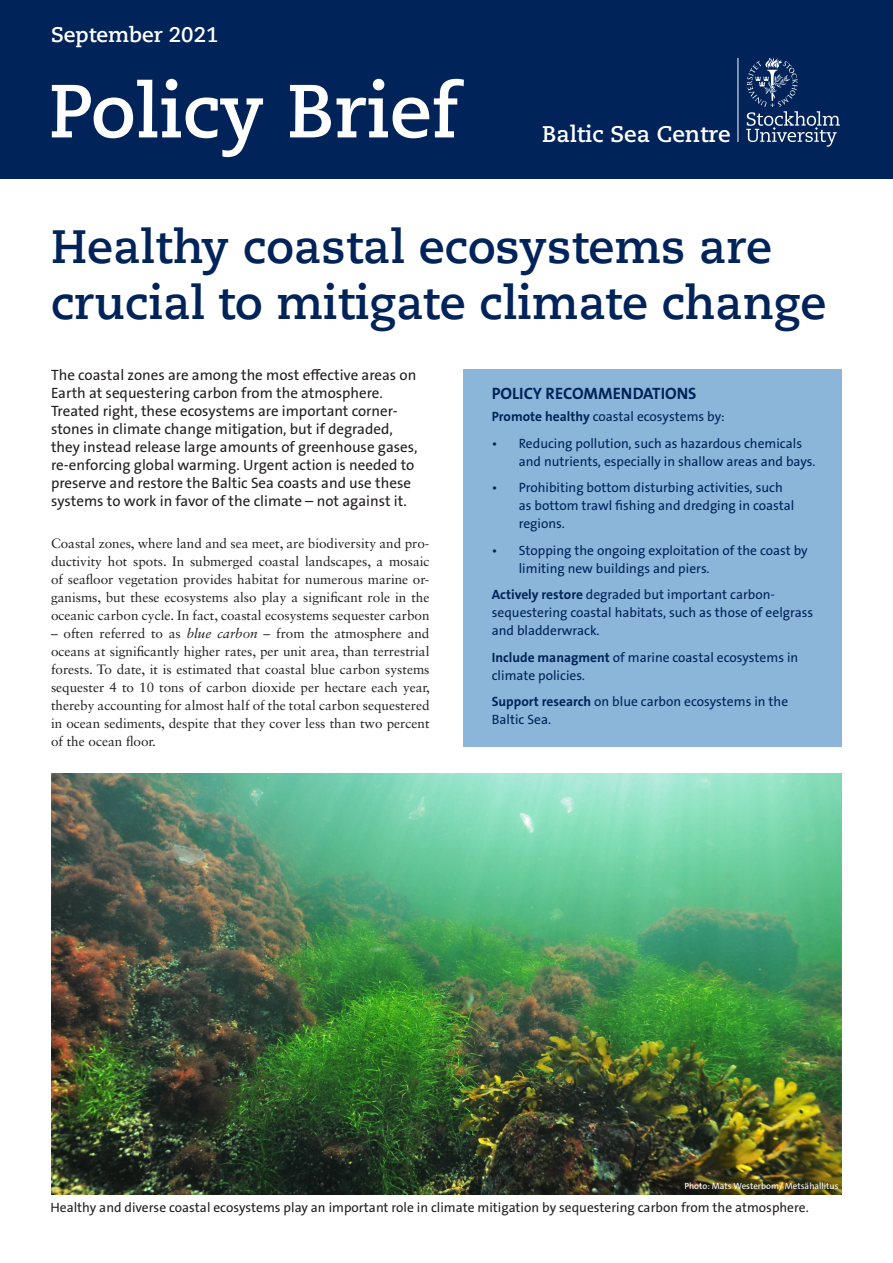
<style>
.page{position:relative;width:893px;height:1263px;background:#fff}
.page>*{position:absolute;margin:0;border:0;box-sizing:border-box;transform-origin:0 0}
.Rubriker{font:700 75px "Caecilia Com 75";color:#fff}
.Rubriker-2{font:700 46.5px/55.8px "Caecilia Com 75";color:#002359}
.t1{font:700 22.65px "Caecilia Com 75";color:#fff}
.Rubriker-3{font:700 21px "Caecilia Com 75";color:#fff}
.Faktarubrik{font:700 16.5px "The Sans B W7";color:#002359}
.Ingress{font:15px/18px "The Sans B W5 Plain";color:#231f20}
.Brödtext{font:13.5px/18px "Sabon LT Std";color:#231f20;text-align:justify}
.Faktatext{font:13.5px/18px "The Sans B W5 Plain";color:#002359}
.Bildtext{font:13.5px "The Sans B W5 Plain";color:#231f20}
.Fotograf{font:9px "The Sans B W5 Plain";color:#fff}
.s1{font-style:italic}
.s2{font-family:"The Sans B W7";font-weight:700}
</style>
<div class="page">
<div style="left:0;top:0;width:893px;height:179px;background:#002359"></div>
<svg style="left:746px;top:58px;width:94px;height:89px"></svg>
<hr style="left:738px;top:58px;width:1px;height:84px;background:#fff">
<div style="left:463px;top:369px;width:379px;height:377px;background:#8cb5da"></div>
<img style="left:51px;top:774px;width:791px;height:421px">
<p class="Rubriker-3" style="left:51px;top:20px;width:169px">September 2021</p>
<p class="Rubriker" style="left:49px;top:60px;width:411px">Policy Brief</p>
<p class="t1" style="left:542px;top:119px;width:190px">Baltic Sea Centre</p>
<p class="Rubriker-2" style="left:51px;top:218px;width:777px">Healthy coastal ecosystems are crucial to mitigate climate change</p>
<p class="Ingress" style="left:51px;top:366px;width:368px">The coastal zones are among the most effective areas on Earth at sequestering carbon from the atmosphere.<br>Treated right, these ecosystems are important corner&shy;stones in climate change mitigation, but if degraded, they instead release large amounts of greenhouse gases, re-enforcing global warming. Urgent action is needed to preserve and restore the Baltic Sea coasts and use these systems to work in favor of the climate – not against it.</p>
<p class="Brödtext" style="left:51px;top:534px;width:380px">Coastal zones, where land and sea meet, are biodiversity and pro&shy;ductivity hot spots. In submerged coastal landscapes, a mosaic of seafloor vegetation provides habitat for numerous marine or&shy;ganisms, but these ecosystems also play a significant role in the oceanic carbon cycle. In fact, coastal ecosystems sequester carbon</p>
<p class="Brödtext" style="left:51px;top:624px;width:380px">– often referred to as <span class="s1">blue carbon</span> – from the atmosphere and oceans at significantly higher rates, per unit area, than terrestrial forests. To date, it is estimated that coastal blue carbon systems sequester 4 to 10 tons of carbon dioxide per hectare each year, thereby accounting for almost half of the total carbon sequestered in ocean sediments, despite that they cover less than two percent of the ocean floor.</p>
<p class="Faktarubrik" style="left:492px;top:383px;width:206px">POLICY RECOMMENDATIONS</p>
<p class="Faktatext" style="left:492px;top:408px;width:235px"><span class="s2">Promote healthy</span> coastal ecosystems by:</p>
<p class="Faktatext" style="left:519px;top:434px;width:298px;text-indent:-27px">• Reducing pollution, such as hazardous chemicals and nutrients, especially in shallow areas and bays.</p>
<p class="Faktatext" style="left:519px;top:479px;width:277px;text-indent:-27px">• Prohibiting bottom disturbing activities, such as bottom trawl fishing and dredging in coastal regions.</p>
<p class="Faktatext" style="left:519px;top:541px;width:290px;text-indent:-27px">• Stopping the ongoing exploitation of the coast by limiting new buildings and piers.</p>
<p class="Faktatext" style="left:492px;top:586px;width:323px"><span class="s2">Actively restore</span> degraded but important carbon&shy;sequestering coastal habitats, such as those of eelgrass and bladderwrack.</p>
<p class="Faktatext" style="left:492px;top:648px;width:308px"><span class="s2">Include managment</span> of marine coastal ecosystems in climate policies.</p>
<p class="Faktatext" style="left:492px;top:693px;width:298px"><span class="s2">Support research</span> on blue carbon ecosystems in the<br>Baltic Sea.</p>
<p class="Fotograf" style="left:684px;top:1180px;width:156px">Photo: Mats Westerbom/ Metsähallitus</p>
<p class="Bildtext" style="left:50px;top:1198px;width:760px">Healthy and diverse coastal ecosystems play an important role in climate mitigation by sequestering carbon from the atmosphere.</p>
</div>
